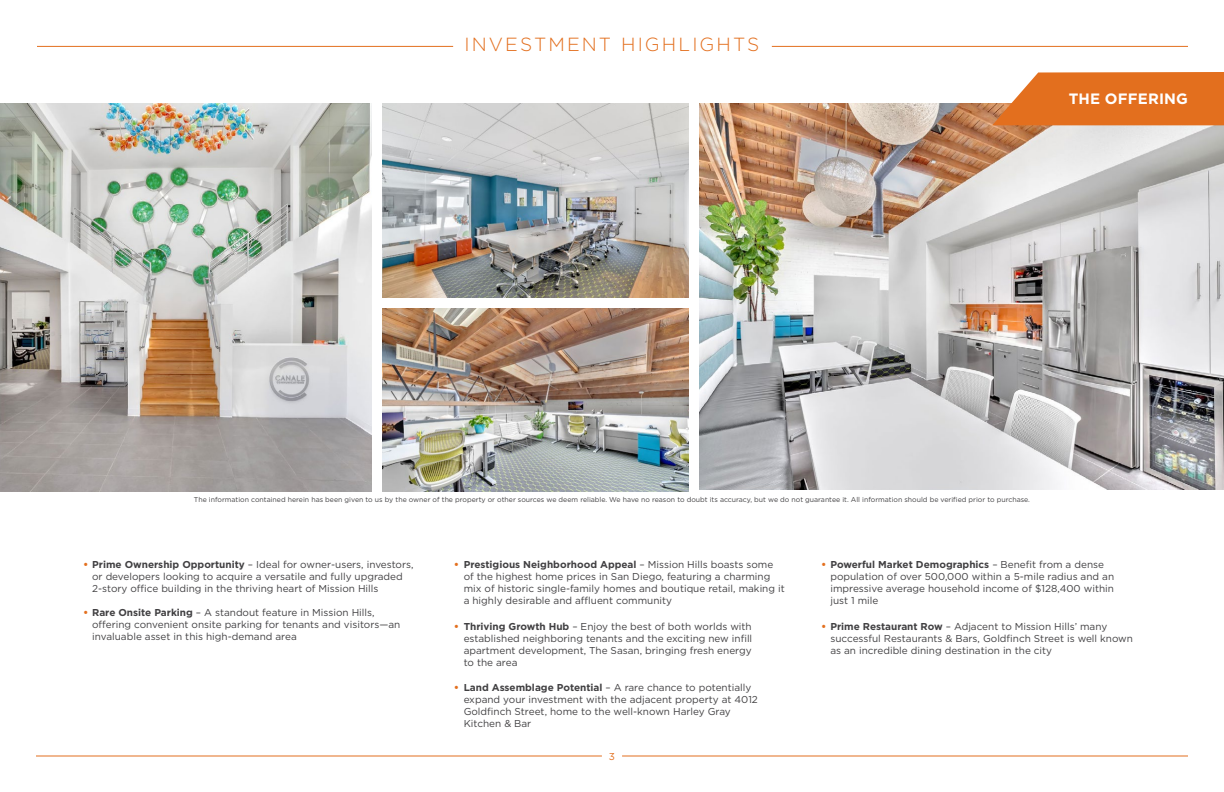
<style>
.page{position:relative;width:1224px;height:792px;background:#fff}
.page>*{position:absolute;margin:0;border:0;box-sizing:border-box;transform-origin:0 0}
.t1{font:300 19px "Gotham";letter-spacing:.11em;color:#e36f1e}
.t2{font:700 15px "Gotham";letter-spacing:.01em;color:#fff}
.t3{font:12px "Minion Pro";color:#e36f1e}
.t4{font:10px/12px "Gotham";color:#414042}
.t5{font:10px "Gotham";color:#e36f1e}
.t6{font:7px "Gotham";color:#414042}
.s1{font-weight:700}
.s2{font-family:"Minion Pro";font-size:12px;color:#e36f1e}
</style>
<div class="page">
<hr style="left:37px;top:46px;width:416px;height:1px;background:#e36f1e">
<hr style="left:772px;top:46px;width:416px;height:1px;background:#e36f1e">
<hr style="left:622px;top:756px;width:566px;height:1px;background:#e36f1e">
<img style="left:0;top:104px;width:371px;height:387px">
<img style="left:382px;top:104px;width:307px;height:194px">
<img style="left:382px;top:308px;width:306px;height:183px">
<img style="left:700px;top:104px;width:524px;height:386px">
<hr style="left:36px;top:756px;width:566px;height:1px;background:#e36f1e">
<svg style="left:992px;top:72px;width:232px;height:53px;background:#e47c32"></svg>
<h1 class="t1" style="left:465px;top:32px;width:296px">INVESTMENT HIGHLIGHTS</h1>
<h2 class="t2" style="left:1069px;top:89px;width:121px">THE OFFERING</h2>
<p class="t6" style="left:194px;top:495px;width:838px">The information contained herein has been given to us by the owner of the property or other sources we deem reliable. We have no reason to doubt its accuracy, but we do not guarantee it. All information should be verified prior to purchase.</p>
<p class="t4" style="left:92px;top:558px;width:323px"><span class="s1">Prime Ownership Opportunity</span> – Ideal for owner-users, investors, or developers looking to acquire a versatile and fully upgraded<br>2-story office building in the thriving heart of Mission Hills</p>
<p class="t4" style="left:92px;top:606px;width:310px"><span class="s1">Rare Onsite Parking</span> – A standout feature in Mission Hills, offering convenient onsite parking for tenants and visitors—an invaluable asset in this high-demand area</p>
<p class="t4" style="left:464px;top:558px;width:323px"><span class="s1">Prestigious Neighborhood Appeal</span> – Mission Hills boasts some of the highest home prices in San Diego, featuring a charming mix of historic single-family homes and boutique retail, making it a highly desirable and affluent community</p>
<p class="t4" style="left:464px;top:620px;width:290px;text-align:justify"><span class="s1">Thriving Growth Hub</span> – Enjoy the best of both worlds with established neighboring tenants and the exciting new infill apartment development, The Sasan, bringing fresh energy to the area</p>
<p class="t4" style="left:464px;top:681px;width:296px"><span class="s1">Land Assemblage Potential</span> – A rare chance to potentially expand your investment with the adjacent property at 4012<br>Goldfinch Street, home to the well-known Harley Gray Kitchen &amp; Bar</p>
<p class="t3" style="left:84px;top:556px;width:6px">•</p>
<p class="t3" style="left:454px;top:556px;width:6px">•</p>
<p class="t3" style="left:84px;top:603px;width:6px">•</p>
<p class="t3" style="left:454px;top:617px;width:6px">•</p>
<p class="t3" style="left:454px;top:678px;width:6px">•</p>
<p class="t5" style="left:609px;top:750px;width:8px">3</p>
<p class="t4" style="left:830px;top:558px;width:285px;text-indent:-9px"><span class="s2">•</span> <span class="s1">Powerful Market Demographics</span> – Benefit from a dense population of over 500,000 within a 5-mile radius and an impressive average household income of $128,400 within just 1 mile</p>
<p class="t4" style="left:830px;top:620px;width:304px"><span class="s1">Prime Restaurant Row</span> – Adjacent to Mission Hills’ many successful Restaurants &amp; Bars, Goldfinch Street is well known as an incredible dining destination in the city</p>
<p class="t3" style="left:821px;top:617px;width:6px">•</p>
</div>
